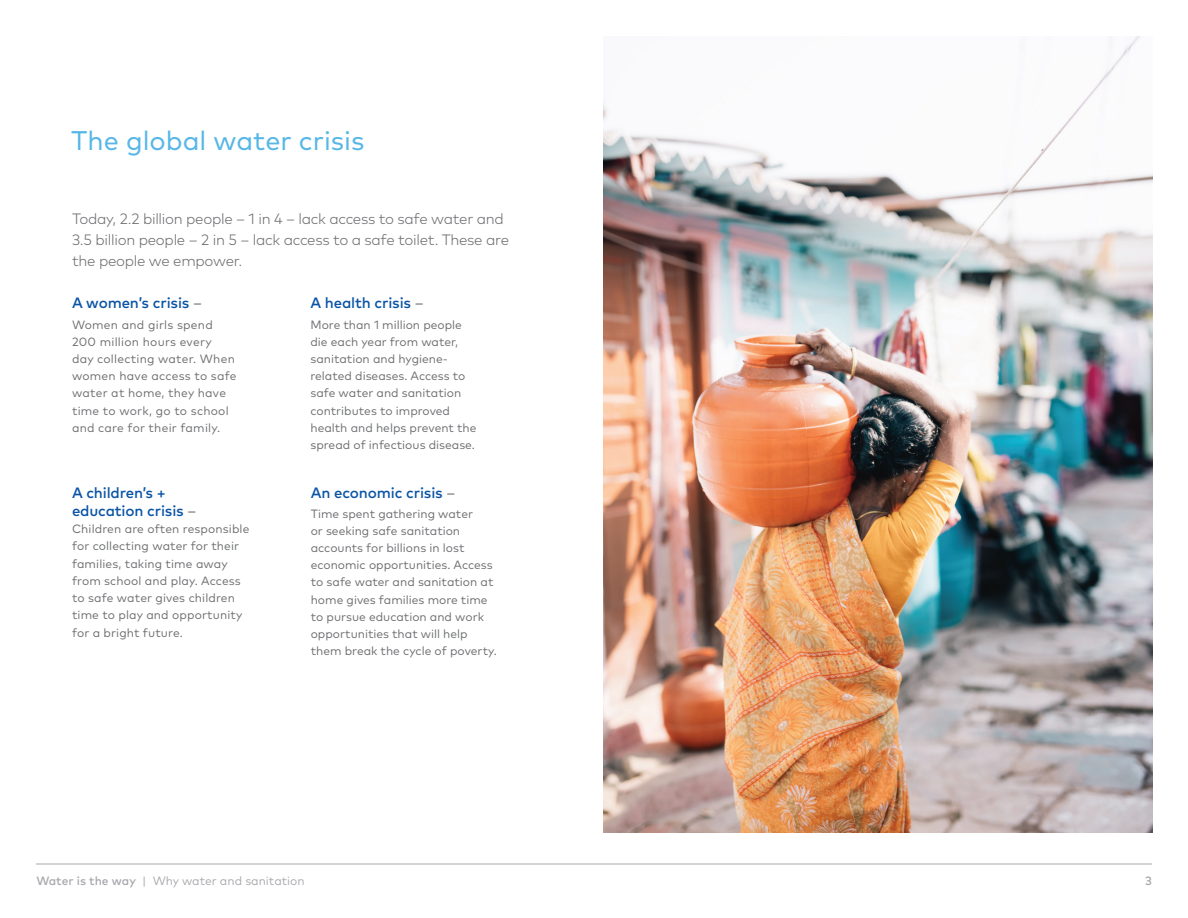
<style>
.page{position:relative;width:1188px;height:918px;background:#fff}
.page>*{position:absolute;margin:0;border:0;box-sizing:border-box;transform-origin:0 0}
.t1{font:27px "Mark Pro";color:#58b7e7}
.t2{font:300 15px/21px "Mark Pro";letter-spacing:-.02em;color:#6c6d70}
.t3{font:500 15px/18px "Mark Pro";letter-spacing:-.01em;color:#0a54a6}
.t4{font:12px/17.2px "Mark Pro";color:#6c6d70}
.t5{font:12px/17.2px "Mark Pro";letter-spacing:.02em;color:#6c6d70}
.t6{font:12px "Mark Pro";color:#a8a9ad}
.t7{font:500 12px "Mark Pro";color:#a8a9ad}
.s1{font-weight:400;color:#6c6d70}
.s2{font-weight:500}
</style>
<div class="page">
<hr style="left:36px;top:864px;width:1116px;height:1px;background:#a8a9ad">
<img style="left:603px;top:36px;width:549px;height:796px">
<h1 class="t1" style="left:71px;top:120px;width:295px">The global water crisis</h1>
<p class="t2" style="left:72px;top:207px;width:439px">Today, 2.2 billion people – 1 in 4 – lack access to safe water and<br>3.5 billion people – 2 in 5 – lack access to a safe toilet. These are the people we empower.</p>
<p class="t3" style="left:72px;top:293px;width:132px">A women’s crisis <span class="s1">–</span></p>
<p class="t5" style="left:72px;top:315px;width:166px">Women and girls spend<br>200 million hours every<br>day collecting water. When women have access to safe water at home, they have time to work, go to school and care for their family.</p>
<p class="t3" style="left:72px;top:482px;width:126px">A children’s + education crisis <span class="s1">–</span></p>
<p class="t4" style="left:72px;top:519px;width:179px">Children are often responsible for collecting water for their families, taking time away from school and play. Access to safe water gives children time to play and opportunity for a bright future.</p>
<p class="t3" style="left:310px;top:293px;width:115px">A health crisis <span class="s1">–</span></p>
<p class="t4" style="left:310px;top:315px;width:167px">More than 1 million people die each year from water, sanitation and hygiene&shy;related diseases. Access to safe water and sanitation contributes to improved health and helps prevent the spread of infectious disease.</p>
<p class="t3" style="left:311px;top:482px;width:146px">An economic crisis <span class="s1">–</span></p>
<p class="t4" style="left:311px;top:504px;width:188px">Time spent gathering water<br>or seeking safe sanitation accounts for billions in lost economic opportunities. Access to safe water and sanitation at home gives families more time to pursue education and work opportunities that will help them break the cycle of poverty.</p>
<p class="t6" style="left:36px;top:872px;width:270px"><span class="s2">Water is the way</span> | Why water and sanitation</p>
<p class="t7" style="left:1145px;top:872px;width:8px">3</p>
</div>
